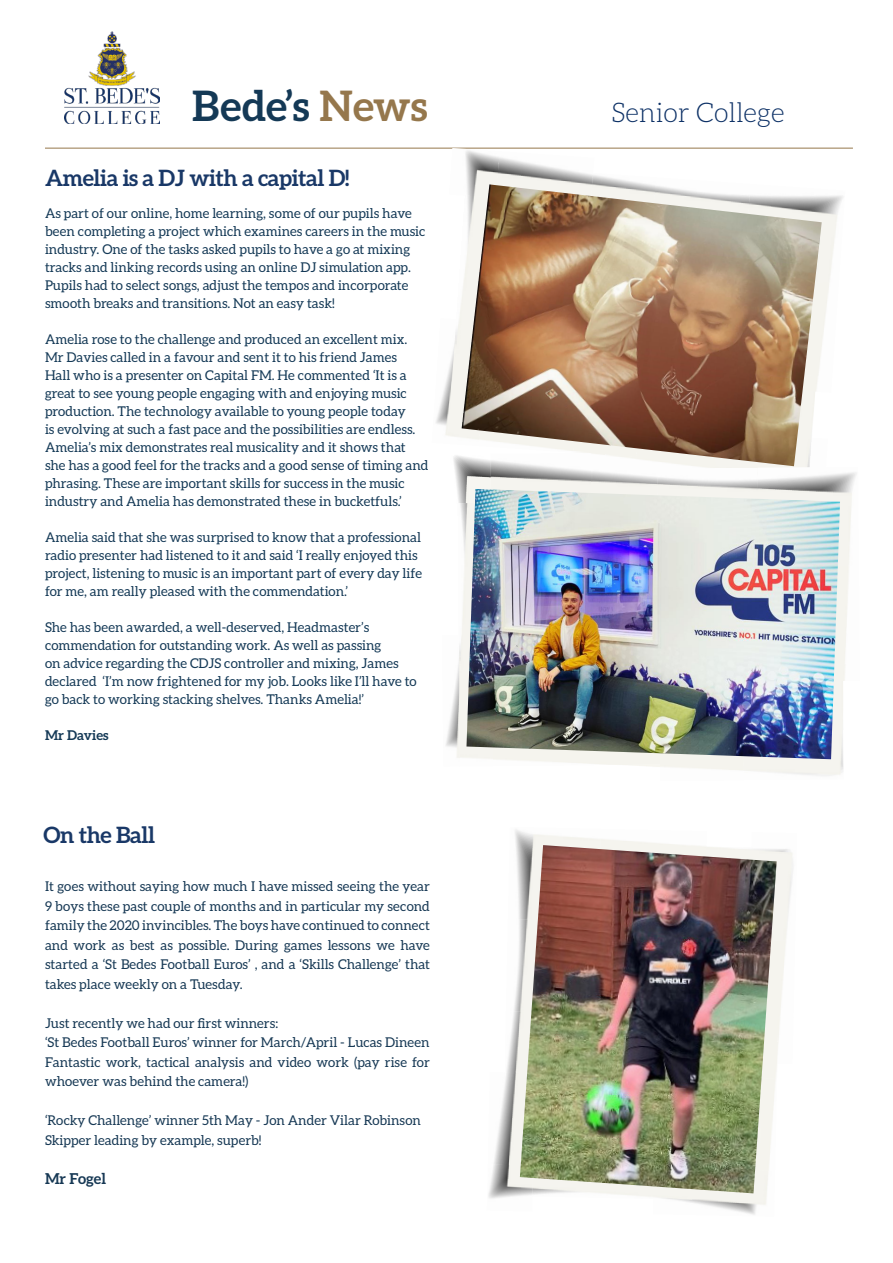
<style>
.page{position:relative;width:893px;height:1263px;background:#fff}
.page>*{position:absolute;margin:0;border:0;box-sizing:border-box;transform-origin:0 0}
.t1{font:700 42px "Aleo";color:#143956}
.t2{font:300 27.15px "Aleo";color:#0d3166}
.t3{font:700 22.5px "Aleo";letter-spacing:-.02em;color:#193867}
.t4{font:700 15px "Aleo";color:#163854}
.t5{font:13.5px/18px "Aleo";color:#143956}
.t6{font:13.5px/19.5px "Aleo";color:#163854;text-align:justify}
.t7{font:700 13.5px "Aleo";color:#143956}
.s1{color:#95774c}
</style>
<div class="page">
<img style="left:65px;top:31px;width:95px;height:92px">
<hr style="left:45px;top:148px;width:808px;height:1px;background:#95774c">
<img style="left:500px;top:157px;width:83px;height:27px">
<img style="left:449px;top:148px;width:51px;height:36px">
<img style="left:583px;top:173px;width:61px;height:11px">
<img style="left:456px;top:299px;width:6px;height:139px">
<img style="left:436px;top:332px;width:20px;height:105px">
<img style="left:462px;top:184px;width:360px;height:282px">
<img style="left:490px;top:453px;width:102px;height:36px">
<img style="left:453px;top:454px;width:38px;height:49px">
<img style="left:757px;top:467px;width:100px;height:197px">
<img style="left:460px;top:503px;width:6px;height:255px">
<img style="left:446px;top:645px;width:14px;height:113px">
<img style="left:466px;top:489px;width:374px;height:270px">
<img style="left:494px;top:1076px;width:26px;height:88px">
<img style="left:488px;top:1164px;width:44px;height:35px">
<img style="left:515px;top:829px;width:84px;height:90px">
<img style="left:514px;top:919px;width:6px;height:92px">
<img style="left:506px;top:1011px;width:14px;height:65px">
<img style="left:532px;top:1193px;width:235px;height:5px">
<img style="left:663px;top:1198px;width:104px;height:17px">
<img style="left:520px;top:845px;width:257px;height:348px">
<p class="t1" style="left:192px;top:81px;width:237px">Bede’s <span class="s1">News</span></p>
<p class="t3" style="left:45px;top:165px;width:306px">Amelia is a DJ with a capital D!</p>
<p class="t5" style="left:45px;top:204px;width:382px">As part of our online, home learning, some of our pupils have been completing a project which examines careers in the music industry. One of the tasks asked pupils to have a go at mixing tracks and linking records using an online DJ simulation app.<br>Pupils had to select songs, adjust the tempos and incorporate smooth breaks and transitions. Not an easy task!</p>
<p class="t5" style="left:45px;top:330px;width:385px">Amelia rose to the challenge and produced an excellent mix.<br>Mr Davies called in a favour and sent it to his friend James<br>Hall who is a presenter on Capital FM. He commented ‘It is a great to see young people engaging with and enjoying music production. The technology available to young people today<br>is evolving at such a fast pace and the possibilities are endless.<br>Amelia’s mix demonstrates real musicality and it shows that she has a good feel for the tracks and a good sense of timing and phrasing. These are important skills for success in the music industry and Amelia has demonstrated these in bucketfuls.’</p>
<p class="t5" style="left:45px;top:528px;width:379px">Amelia said that she was surprised to know that a professional radio presenter had listened to it and said ‘I really enjoyed this project, listening to music is an important part of every day life for me, am really pleased with the commendation.’</p>
<p class="t5" style="left:45px;top:618px;width:373px">She has been awarded, a well-deserved, Headmaster’s commendation for outstanding work. As well as passing<br>on advice regarding the CDJS controller and mixing, James declared ‘I’m now frightened for my job. Looks like I’ll have to go back to working stacking shelves. Thanks Amelia!’</p>
<p class="t7" style="left:45px;top:727px;width:65px">Mr Davies</p>
<p class="t3" style="left:44px;top:822px;width:113px">On the Ball</p>
<p class="t6" style="left:45px;top:876px;width:386px">It goes without saying how much I have missed seeing the year 9 boys these past couple of months and in particular my second family the 2020 invincibles. The boys have continued to connect and work as best as possible. During games lessons we have started a ‘St Bedes Football Euros’ , and a ‘Skills Challenge’ that takes place weekly on a Tuesday.</p>
<p class="t6" style="left:45px;top:1013px;width:235px">Just recently we had our first winners:</p>
<p class="t6" style="left:45px;top:1032px;width:386px">‘St Bedes Football Euros’ winner for March/April - Lucas Dineen</p>
<p class="t6" style="left:45px;top:1052px;width:386px">Fantastic work, tactical analysis and video work (pay rise for whoever was behind the camera!)</p>
<p class="t6" style="left:45px;top:1110px;width:377px">‘Rocky Challenge’ winner 5th May - Jon Ander Vilar Robinson</p>
<p class="t6" style="left:45px;top:1130px;width:218px">Skipper leading by example, superb!</p>
<p class="t4" style="left:45px;top:1170px;width:63px">Mr Fogel</p>
<p class="t2" style="left:611px;top:97px;width:175px">Senior College</p>
</div>
